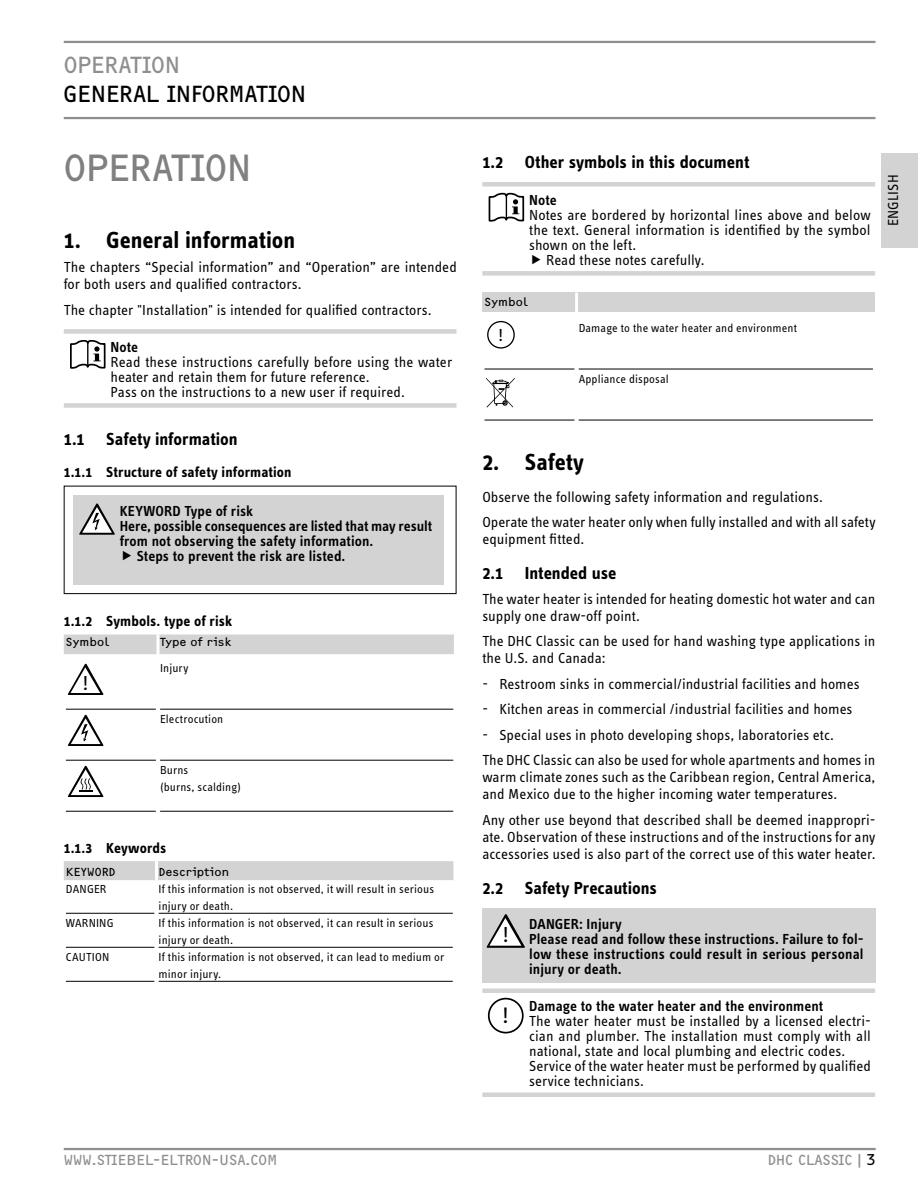
<style>
.page{position:relative;width:918px;height:1188px;background:#fff}
.page>*{position:absolute;margin:0;border:0;box-sizing:border-box;transform-origin:0 0}
.t1{font:39px "F2 FOCR Bczyk Com";letter-spacing:-.02em;color:#808080}
.t2{font:700 24px "STE Info Text";letter-spacing:-.005em;color:#000}
.t3{font:24px "F2 FOCR Bczyk Com";letter-spacing:-.02em;color:#000}
.t4{font:24px "F2 FOCR Bczyk Com";letter-spacing:-.015em;color:#8f8f8f}
.t5{font:23.25px "STE Info Text";color:#000}
.t6{font:22.5px "STE Info Text";color:#000}
.t7{font:20.85px "STE Info Text";color:#000}
.t8{font:700 18px "STE Info Text";color:#000}
.t9{font:18px "STE Info Text";color:#000}
.t10{font:15px/17px "STE Info Text";color:#000}
.t11{font:600 15px/15px "STE Info Text";letter-spacing:.005em;color:#000}
.t12{font:700 15px "STE Info Text";letter-spacing:.01em;color:#000}
.t13{font:15px "F2 FOCR Bczyk Com";color:#8f8f8f}
.t14{font:12px/17px "STE Info Text";letter-spacing:.01em;color:#000}
.t15{font:12px "F2 FOCR Bczyk Com";letter-spacing:.015em;color:#000}
.s1{color:#000}
</style>
<div class="page">
<hr style="left:64px;top:41px;width:811px;height:2px;background:#8f8f8f">
<hr style="left:64px;top:117px;width:811px;height:2px;background:#8f8f8f">
<div style="left:882px;top:153px;width:36px;height:95px;background:#d3d3d3"></div>
<hr style="left:64px;top:1148px;width:812px;height:2px;background:#8f8f8f">
<div style="left:64px;top:329px;width:393px;height:5px;background:#d3d3d3"></div>
<div style="left:64px;top:403px;width:393px;height:5px;background:#d3d3d3"></div>
<svg style="left:70px;top:340px;width:36px;height:29px"></svg>
<div style="left:73px;top:495px;width:371px;height:89px;background:#d3d3d3"></div>
<svg style="left:79px;top:503px;width:36px;height:32px"></svg>
<div style="left:64px;top:486px;width:392px;height:108px;border:1px solid #000"></div>
<div style="left:64px;top:635px;width:390px;height:19px;background:#d3d3d3"></div>
<hr style="left:156px;top:635px;width:3px;height:19px;background:#fff">
<hr style="left:66px;top:709px;width:90px;height:1px;background:#000">
<hr style="left:160px;top:709px;width:293px;height:1px;background:#000">
<hr style="left:66px;top:760px;width:90px;height:1px;background:#000">
<hr style="left:160px;top:760px;width:293px;height:1px;background:#000">
<hr style="left:66px;top:811px;width:90px;height:1px;background:#000">
<hr style="left:160px;top:811px;width:293px;height:1px;background:#000">
<div style="left:64px;top:861px;width:389px;height:19px;background:#d3d3d3"></div>
<hr style="left:155px;top:861px;width:3px;height:19px;background:#fff">
<hr style="left:66px;top:913px;width:88px;height:1px;background:#000">
<hr style="left:159px;top:913px;width:294px;height:1px;background:#000">
<hr style="left:66px;top:947px;width:88px;height:1px;background:#000">
<hr style="left:159px;top:947px;width:294px;height:1px;background:#000">
<hr style="left:66px;top:981px;width:88px;height:1px;background:#000">
<hr style="left:159px;top:981px;width:294px;height:1px;background:#000">
<div style="left:482px;top:182px;width:393px;height:5px;background:#d3d3d3"></div>
<div style="left:482px;top:271px;width:393px;height:5px;background:#d3d3d3"></div>
<svg style="left:489px;top:193px;width:35px;height:29px"></svg>
<div style="left:482px;top:293px;width:393px;height:19px;background:#d3d3d3"></div>
<hr style="left:575px;top:293px;width:3px;height:19px;background:#fff">
<hr style="left:485px;top:369px;width:89px;height:1px;background:#000">
<div style="left:487px;top:321px;width:28px;height:28px;border:1px solid #000;border-radius:50%"></div>
<hr style="left:579px;top:369px;width:294px;height:1px;background:#000">
<hr style="left:485px;top:420px;width:89px;height:1px;background:#000">
<svg style="left:486px;top:378px;width:29px;height:30px"></svg>
<hr style="left:579px;top:420px;width:294px;height:1px;background:#000">
<div style="left:482px;top:908px;width:393px;height:74px;background:#d3d3d3"></div>
<svg style="left:487px;top:914px;width:38px;height:34px"></svg>
<div style="left:482px;top:988px;width:393px;height:5px;background:#d3d3d3"></div>
<hr style="left:482px;top:1093px;width:393px;height:4px;background:#d3d3d3">
<div style="left:488px;top:998px;width:36px;height:35px;border:2px solid #000;border-radius:50%"></div>
<svg style="left:68px;top:664px;width:35px;height:31px"></svg>
<svg style="left:68px;top:715px;width:35px;height:31px"></svg>
<svg style="left:68px;top:766px;width:35px;height:31px"></svg>
<h2 class="t4" style="left:64px;top:56px;width:118px">OPERATION</h2>
<h2 class="t3" style="left:64px;top:85px;width:244px">GENERAL INFORMATION</h2>
<h1 class="t1" style="left:64px;top:153px;width:190px">OPERATION</h1>
<h2 class="t2" style="left:64px;top:231px;width:233px">1. General information</h2>
<p class="t10" style="left:64px;top:260px;width:395px">The chapters “Special information” and “Operation” are intended for both users and qualified contractors.</p>
<p class="t10" style="left:64px;top:303px;width:369px">The chapter "Installation" is intended for qualified contractors.</p>
<p class="t11" style="left:111px;top:341px;width:29px">Note</p>
<p class="t10" style="left:111px;top:356px;width:343px;line-height:15px">Read these instructions carefully before using the water heater and retain them for future reference.<br>Pass on the instructions to a new user if required.</p>
<p class="t8" style="left:64px;top:432px;width:175px">1.1 Safety information</p>
<p class="t12" style="left:64px;top:467px;width:229px">1.1.1 Structure of safety information</p>
<p class="t11" style="left:120px;top:505px;width:135px">KEYWORD Type of risk</p>
<p class="t11" style="left:120px;top:520px;width:314px">Here, possible consequences are listed that may result</p>
<p class="t11" style="left:120px;top:535px;width:255px">from not observing the safety information.</p>
<p class="t11" style="left:137px;top:550px;width:210px">Steps to prevent the risk are listed.</p>
<p class="t12" style="left:64px;top:615px;width:170px">1.1.2 Symbols. type of risk</p>
<p class="t15" style="left:66px;top:638px;width:45px">Symbol</p>
<p class="t15" style="left:160px;top:638px;width:73px">Type of risk</p>
<p class="t14" style="left:160px;top:661px;width:30px">Injury</p>
<h3 class="t7" style="left:83px;top:675px;width:8px">!</h3>
<p class="t14" style="left:160px;top:712px;width:65px">Electrocution</p>
<p class="t14" style="left:160px;top:763px;width:83px">Burns<br>(burns, scalding)</p>
<p class="t12" style="left:64px;top:842px;width:104px">1.1.3 Keywords</p>
<p class="t15" style="left:66px;top:867px;width:51px">KEYWORD</p>
<p class="t15" style="left:159px;top:867px;width:72px">Description</p>
<p class="t14" style="left:66px;top:882px;width:42px">DANGER</p>
<p class="t14" style="left:159px;top:882px;width:277px">If this information is not observed, it will result in serious injury or death.</p>
<p class="t14" style="left:66px;top:916px;width:49px">WARNING</p>
<p class="t14" style="left:159px;top:916px;width:276px">If this information is not observed, it can result in serious injury or death.</p>
<p class="t14" style="left:66px;top:950px;width:45px">CAUTION</p>
<p class="t14" style="left:159px;top:950px;width:287px">If this information is not observed, it can lead to medium or minor injury.</p>
<p class="t8" style="left:482px;top:155px;width:268px">1.2 Other symbols in this document</p>
<p class="t11" style="left:529px;top:194px;width:29px">Note</p>
<p class="t10" style="left:529px;top:208px;width:343px">Notes are bordered by horizontal lines above and below</p>
<p class="t10" style="left:529px;top:223px;width:343px">the text. General information is identified by the symbol</p>
<p class="t10" style="left:529px;top:238px;width:109px">shown on the left.</p>
<p class="t10" style="left:546px;top:253px;width:160px">Read these notes carefully.</p>
<p class="t15" style="left:485px;top:297px;width:45px">Symbol</p>
<p class="t9" style="left:498px;top:328px;width:7px">!</p>
<p class="t14" style="left:579px;top:320px;width:220px">Damage to the water heater and environment</p>
<p class="t14" style="left:579px;top:371px;width:92px">Appliance disposal</p>
<p class="t10" style="left:886px;top:226px;width:53px;rotate:-90deg">ENGLISH</p>
<h2 class="t2" style="left:482px;top:453px;width:103px">2. Safety</h2>
<p class="t10" style="left:482px;top:486px;width:395px;line-height:25.5px">Observe the following safety information and regulations.<br>Operate the water heater only when fully installed and with all safety</p>
<p class="t10" style="left:482px;top:532px;width:103px">equipment fitted.</p>
<p class="t8" style="left:482px;top:566px;width:136px">2.1 Intended use</p>
<p class="t10" style="left:482px;top:592px;width:395px">The water heater is intended for heating domestic hot water and can supply one draw-off point.</p>
<p class="t10" style="left:482px;top:634px;width:394px">The DHC Classic can be used for hand washing type applications in the U.S. and Canada:</p>
<p class="t10" style="left:482px;top:677px;width:379px">- Restroom sinks in commercial/industrial facilities and homes</p>
<p class="t10" style="left:482px;top:702px;width:372px">- Kitchen areas in commercial /industrial facilities and homes</p>
<p class="t10" style="left:482px;top:724px;width:394px;line-height:25.5px">- Special uses in photo developing shops, laboratories etc.<br>The DHC Classic can also be used for whole apartments and homes in</p>
<p class="t10" style="left:482px;top:770px;width:395px">warm climate zones such as the Caribbean region, Central America, and Mexico due to the higher incoming water temperatures.</p>
<p class="t10" style="left:482px;top:813px;width:395px;text-align:justify">Any other use beyond that described shall be deemed inappropri&shy;ate. Observation of these instructions and of the instructions for any accessories used is also part of the correct use of this water heater.</p>
<p class="t8" style="left:482px;top:881px;width:176px">2.2 Safety Precautions</p>
<h3 class="t6" style="left:502px;top:927px;width:8px">!</h3>
<p class="t11" style="left:529px;top:918px;width:336px">DANGER: Injury<br>Please read and follow these instructions. Failure to fol&shy;low these instructions could result in serious personal injury or death.</p>
<h3 class="t5" style="left:502px;top:1007px;width:8px">!</h3>
<p class="t11" style="left:529px;top:1000px;width:296px">Damage to the water heater and the environment</p>
<p class="t10" style="left:529px;top:1015px;width:343px;line-height:15px">The water heater must be installed by a licensed electri&shy;cian and plumber. The installation must comply with all national, state and local plumbing and electric codes.<br>Service of the water heater must be performed by qualified service technicians.</p>
<p class="t13" style="left:64px;top:1154px;width:215px">WWW.STIEBEL-ELTRON-USA.COM</p>
<p class="t13" style="left:767px;top:1154px;width:110px">DHC CLASSIC | <span class="s1">3</span></p>
</div>
